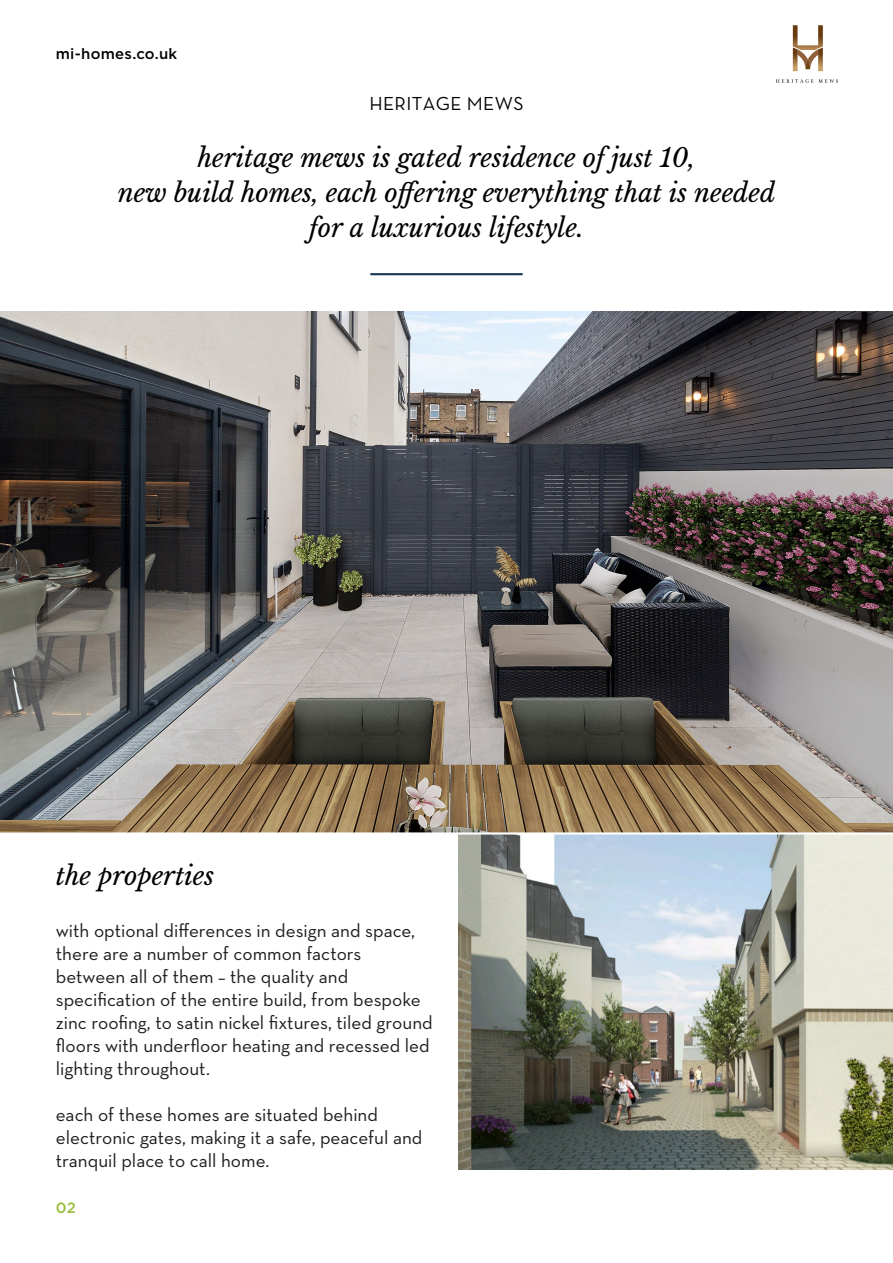
<style>
.page{position:relative;width:893px;height:1263px;background:#fff}
.page>*{position:absolute;margin:0;border:0;box-sizing:border-box;transform-origin:0 0}
.t1{font:italic 25.5px/35px "Libre Baskerville";letter-spacing:-.005em;color:#000;text-align:center}
.t2{font:19.2px/23px "Neutra Text";color:#1d1d1b}
.t3{font:19.2px "Neutra Text";letter-spacing:.02em;color:#000}
.t4{font:500 14.85px "Gotham";letter-spacing:.02em;color:#000}
.t5{font:500 14.85px "Gotham";color:#98bf3c}
</style>
<div class="page">
<img style="left:458px;top:834px;width:435px;height:335px">
<img style="left:0;top:311px;width:893px;height:521px">
<hr style="left:370px;top:273px;width:153px;height:2px;background:#1b3556">
<svg style="left:793px;top:25px;width:30px;height:46px"></svg>
<svg style="left:776px;top:79px;width:62px;height:4px"></svg>
<p class="t4" style="left:56px;top:45px;width:123px">mi-homes.co.uk</p>
<p class="t3" style="left:369px;top:92px;width:156px">HERITAGE MEWS</p>
<h1 class="t1" style="left:118px;top:141px;width:659px">heritage mews is gated residence of just 10,<br>new build homes, each offering everything that is needed for a luxurious lifestyle.</h1>
<h1 class="t1" style="left:56px;top:858px;width:160px">the properties</h1>
<p class="t2" style="left:56px;top:919px;width:378px">with optional differences in design and space, there are a number of common factors between all of them – the quality and specification of the entire build, from bespoke zinc roofing, to satin nickel fixtures, tiled ground floors with underfloor heating and recessed led lighting throughout.</p>
<p class="t2" style="left:56px;top:1103px;width:368px">each of these homes are situated behind electronic gates, making it a safe, peaceful and tranquil place to call home.</p>
<p class="t5" style="left:56px;top:1199px;width:22px">02</p>
</div>
